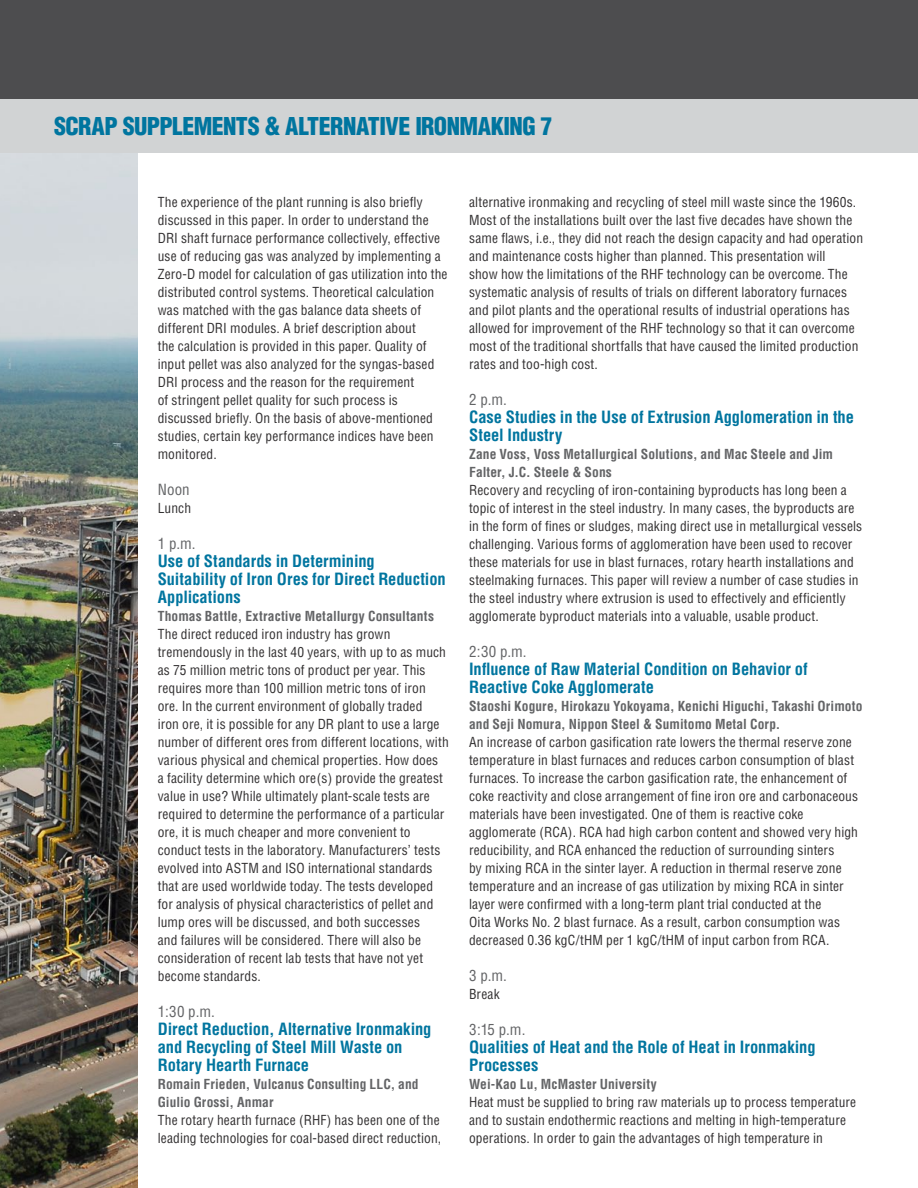
<style>
.page{position:relative;width:918px;height:1188px;background:#fff}
.page>*{position:absolute;margin:0;border:0;box-sizing:border-box;transform-origin:0 0}
.t1{font:900 condensed 24px "Helvetica";letter-spacing:-.02em;color:#00759f}
.t2{font:700 condensed 16.5px/18px "Helvetica";letter-spacing:-.005em;color:#00759f}
.t3{font:condensed 15px "Helvetica";letter-spacing:.01em;color:#636466}
.t4{font:condensed 13.5px/18px "Helvetica";letter-spacing:.01em;color:#333132}
.t5{font:700 condensed 13.5px/18px "Helvetica";letter-spacing:.005em;color:#636466}
</style>
<div class="page">
<div style="left:0;top:0;width:918px;height:117px;background:#4d4d4f"></div>
<div style="left:0;top:99px;width:918px;height:54px;background:#d1d3d4"></div>
<img style="left:0;top:153px;width:138px;height:1035px">
<h1 class="t1" style="left:54px;top:111px;width:500px">SCRAP SUPPLEMENTS &amp; ALTERNATIVE IRONMAKING 7</h1>
<p class="t4" style="left:158px;top:193px;width:291px">The experience of the plant running is also briefly discussed in this paper. In order to understand the DRI shaft furnace performance collectively, effective use of reducing gas was analyzed by implementing a Zero-D model for calculation of gas utilization into the distributed control systems. Theoretical calculation was matched with the gas balance data sheets of different DRI modules. A brief description about<br>the calculation is provided in this paper. Quality of input pellet was also analyzed for the syngas-based DRI process and the reason for the requirement<br>of stringent pellet quality for such process is discussed briefly. On the basis of above-mentioned studies, certain key performance indices have been monitored.</p>
<p class="t3" style="left:158px;top:480px;width:33px">Noon</p>
<p class="t4" style="left:158px;top:499px;width:35px">Lunch</p>
<p class="t3" style="left:158px;top:534px;width:39px">1 p.m.</p>
<p class="t2" style="left:158px;top:552px;width:290px">Use of Standards in Determining<br>Suitability of Iron Ores for Direct Reduction<br>Applications</p>
<p class="t5" style="left:158px;top:607px;width:278px">Thomas Battle, Extractive Metallurgy Consultants</p>
<p class="t4" style="left:158px;top:625px;width:293px">The direct reduced iron industry has grown tremendously in the last 40 years, with up to as much as 75 million metric tons of product per year. This requires more than 100 million metric tons of iron ore. In the current environment of globally traded<br>iron ore, it is possible for any DR plant to use a large number of different ores from different locations, with various physical and chemical properties. How does<br>a facility determine which ore(s) provide the greatest value in use? While ultimately plant-scale tests are required to determine the performance of a particular ore, it is much cheaper and more convenient to conduct tests in the laboratory. Manufacturers’ tests evolved into ASTM and ISO international standards that are used worldwide today. The tests developed for analysis of physical characteristics of pellet and lump ores will be discussed, and both successes<br>and failures will be considered. There will also be consideration of recent lab tests that have not yet become standards.</p>
<p class="t3" style="left:158px;top:1002px;width:59px">1:30 p.m.</p>
<p class="t2" style="left:158px;top:1020px;width:275px">Direct Reduction, Alternative Ironmaking and Recycling of Steel Mill Waste on<br>Rotary Hearth Furnace</p>
<p class="t5" style="left:158px;top:1075px;width:262px">Romain Frieden, Vulcanus Consulting LLC, and<br>Giulio Grossi, Anmar</p>
<p class="t4" style="left:158px;top:1111px;width:285px">The rotary hearth furnace (RHF) has been one of the leading technologies for coal-based direct reduction,</p>
<p class="t4" style="left:469px;top:193px;width:396px">alternative ironmaking and recycling of steel mill waste since the 1960s.<br>Most of the installations built over the last five decades have shown the same flaws, i.e., they did not reach the design capacity and had operation and maintenance costs higher than planned. This presentation will<br>show how the limitations of the RHF technology can be overcome. The systematic analysis of results of trials on different laboratory furnaces and pilot plants and the operational results of industrial operations has allowed for improvement of the RHF technology so that it can overcome most of the traditional shortfalls that have caused the limited production rates and too-high cost.</p>
<p class="t3" style="left:469px;top:390px;width:39px">2 p.m.</p>
<p class="t2" style="left:469px;top:408px;width:386px">Case Studies in the Use of Extrusion Agglomeration in the<br>Steel Industry</p>
<p class="t5" style="left:469px;top:445px;width:365px">Zane Voss, Voss Metallurgical Solutions, and Mac Steele and Jim<br>Falter, J.C. Steele &amp; Sons</p>
<p class="t4" style="left:469px;top:481px;width:395px">Recovery and recycling of iron-containing byproducts has long been a topic of interest in the steel industry. In many cases, the byproducts are in the form of fines or sludges, making direct use in metallurgical vessels challenging. Various forms of agglomeration have been used to recover these materials for use in blast furnaces, rotary hearth installations and steelmaking furnaces. This paper will review a number of case studies in the steel industry where extrusion is used to effectively and efficiently agglomerate byproduct materials into a valuable, usable product.</p>
<p class="t3" style="left:469px;top:642px;width:59px">2:30 p.m.</p>
<p class="t2" style="left:469px;top:660px;width:340px">Influence of Raw Material Condition on Behavior of<br>Reactive Coke Agglomerate</p>
<p class="t5" style="left:469px;top:697px;width:395px">Staoshi Kogure, Hirokazu Yokoyama, Kenichi Higuchi, Takashi Orimoto and Seji Nomura, Nippon Steel &amp; Sumitomo Metal Corp.</p>
<p class="t4" style="left:469px;top:733px;width:391px">An increase of carbon gasification rate lowers the thermal reserve zone temperature in blast furnaces and reduces carbon consumption of blast furnaces. To increase the carbon gasification rate, the enhancement of coke reactivity and close arrangement of fine iron ore and carbonaceous materials have been investigated. One of them is reactive coke agglomerate (RCA). RCA had high carbon content and showed very high reducibility, and RCA enhanced the reduction of surrounding sinters<br>by mixing RCA in the sinter layer. A reduction in thermal reserve zone temperature and an increase of gas utilization by mixing RCA in sinter layer were confirmed with a long-term plant trial conducted at the<br>Oita Works No. 2 blast furnace. As a result, carbon consumption was decreased 0.36 kgC/tHM per 1 kgC/tHM of input carbon from RCA.</p>
<p class="t3" style="left:469px;top:966px;width:39px">3 p.m.</p>
<p class="t4" style="left:469px;top:985px;width:32px">Break</p>
<p class="t3" style="left:469px;top:1020px;width:58px">3:15 p.m.</p>
<p class="t2" style="left:469px;top:1038px;width:348px">Qualities of Heat and the Role of Heat in Ironmaking<br>Processes</p>
<p class="t5" style="left:469px;top:1075px;width:189px">Wei-Kao Lu, McMaster University</p>
<p class="t4" style="left:469px;top:1093px;width:389px">Heat must be supplied to bring raw materials up to process temperature and to sustain endothermic reactions and melting in high-temperature operations. In order to gain the advantages of high temperature in</p>
</div>
